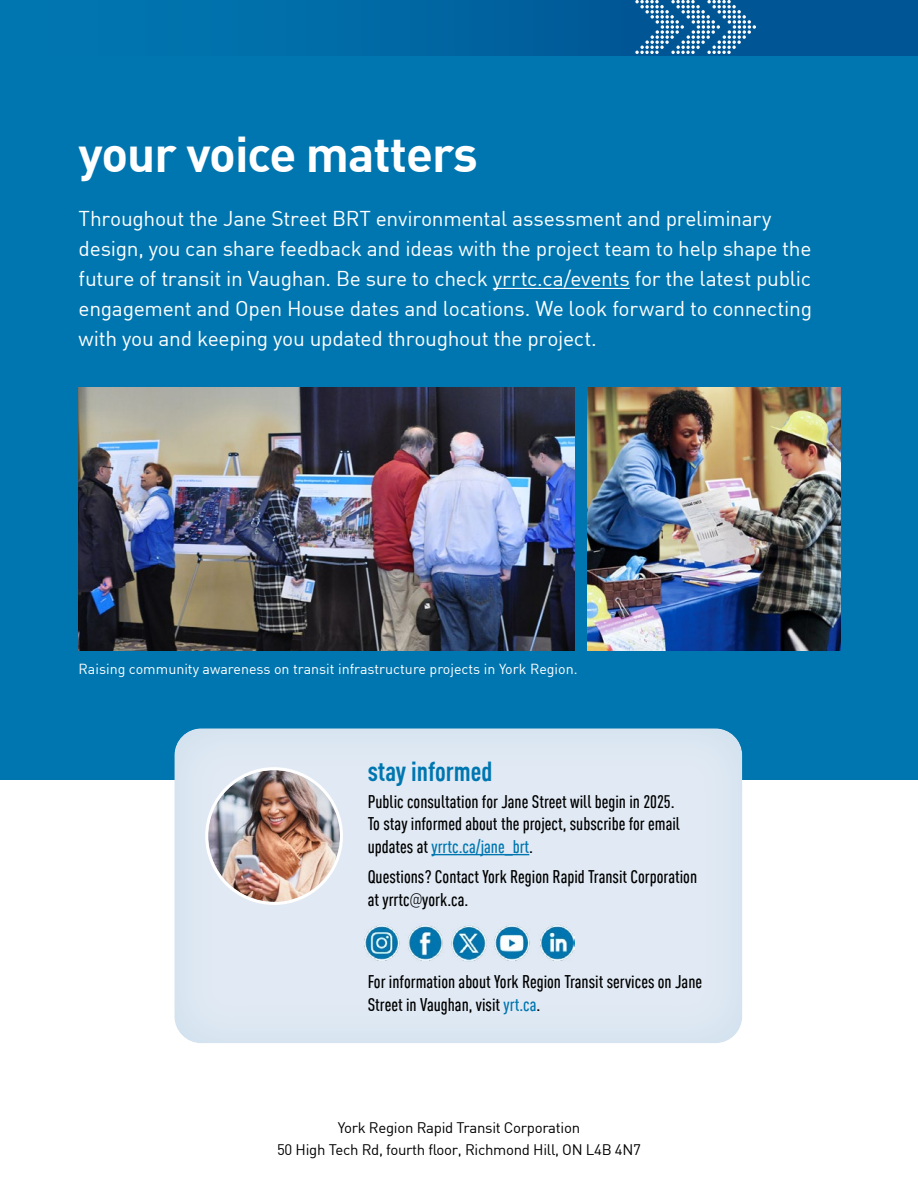
<style>
.page{position:relative;width:918px;height:1188px;background:#fff}
.page>*{position:absolute;margin:0;border:0;box-sizing:border-box;transform-origin:0 0}
.t1{font:700 49.35px "DIN";letter-spacing:-.02em;color:#fff}
.t2{font:700 27px "DIN Cond";color:#0076b0}
.t3{font:21px/30px "DIN";letter-spacing:-.015em;color:#fff}
.t4{font:500 18px/22.5px "DIN Cond";color:#000}
.t5{font:15px/22.5px "DIN";letter-spacing:-.02em;color:#000;text-align:center}
.t6{font:14.25px "DIN";color:#fff}
.s1{color:#0076b0}
.s2{font-family:"Bebas Neue Pro";font-weight:400}
</style>
<div class="page">
<div style="left:0;top:0;width:918px;height:779px;background:#0076b0"></div>
<div style="left:161px;top:717px;width:595px;height:327px;background:#0076b0;opacity:.1"></div>
<div style="left:0;top:0;width:918px;height:56px;background:linear-gradient(to right,#0079b3,#004f8e)"></div>
<hr style="left:493px;top:288px;width:137px;height:1px;background:#fff">
<img style="left:79px;top:388px;width:495px;height:263px">
<img style="left:587px;top:388px;width:253px;height:263px">
<img style="left:208px;top:770px;width:132px;height:132px;border-radius:66px">
<div style="left:205px;top:767px;width:138px;height:138px;border:3px solid #fff;border-radius:50%"></div>
<hr style="left:431px;top:854px;width:98px;height:1px;background:#0076b0">
<img style="left:365px;top:918px;width:210px;height:44px">
<svg style="left:635px;top:0;width:121px;height:54px;background:#397cac"></svg>
<h1 class="t1" style="left:79px;top:122px;width:401px">your voice matters</h1>
<p class="t3" style="left:79px;top:203px;width:735px">Throughout the Jane Street BRT environmental assessment and preliminary design, you can share feedback and ideas with the project team to help shape the future of transit in Vaughan. Be sure to check yrrtc.ca/events for the latest public engagement and Open House dates and locations. We look forward to connecting with you and keeping you updated throughout the project.</p>
<p class="t6" style="left:79px;top:660px;width:501px">Raising community awareness on transit infrastructure projects in York Region.</p>
<p class="t2" style="left:368px;top:755px;width:126px">stay informed</p>
<p class="t4" style="left:368px;top:790px;width:314px">Public consultation for Jane Street will begin in 2025.<br>To stay informed about the project, subscribe for email updates at <span class="s1">yrrtc.ca/jane_brt</span>.</p>
<p class="t4" style="left:368px;top:865px;width:331px">Questions? Contact York Region Rapid Transit Corporation at yrrtc<span class="s2">@</span>york.ca.</p>
<p class="t4" style="left:368px;top:970px;width:336px">For information about York Region Transit services on Jane<br>Street in Vaughan, visit <span class="s1">yrt.ca</span>.</p>
<p class="t5" style="left:277px;top:1116px;width:365px">York Region Rapid Transit Corporation<br>50 High Tech Rd, fourth floor, Richmond Hill, ON L4B 4N7</p>
</div>
